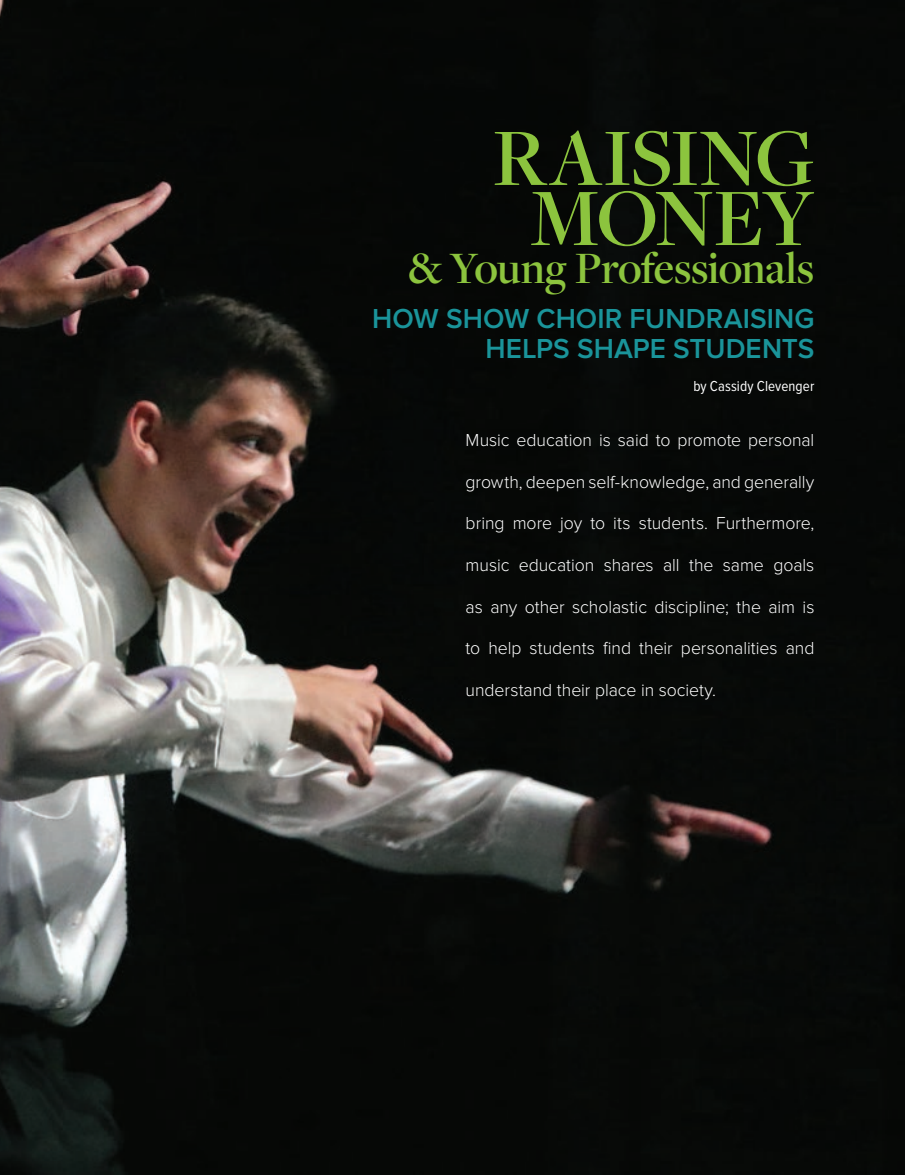
<style>
.page{position:relative;width:905px;height:1175px;background:#fff}
.page>*{position:absolute;margin:0;border:0;box-sizing:border-box;transform-origin:0 0}
.t1{font:600 84.6px/60px "Freight Disp Pro";letter-spacing:-.02em;color:#8cc43e;text-align:center}
.t2{font:600 46.65px "Freight Disp Pro";letter-spacing:-.01em;color:#8cc43e}
.t3{font:600 28.5px/30px "Proxima Nova";letter-spacing:.005em;color:#1a949a;text-align:right}
.t4{font:300 18px "Proxima Nova";letter-spacing:-.005em;color:#fff}
.t5{font:15px "Proxima Nova Cond";letter-spacing:.005em;color:#fff}
</style>
<div class="page">
<img style="left:0;top:0;width:904px;height:1174px">
<h1 class="t1" style="left:493px;top:125px;width:323px">RAISING<br>MONEY</h1>
<h2 class="t2" style="left:409px;top:237px;width:407px">&amp; Young Professionals</h2>
<h3 class="t3" style="left:372px;top:304px;width:443px">HOW SHOW CHOIR FUNDRAISING<br>HELPS SHAPE STUDENTS</h3>
<p class="t5" style="left:693px;top:379px;width:122px">by Cassidy Clevenger</p>
<p class="t4" style="left:465px;top:432px;width:350px">Music education is said to promote personal</p>
<p class="t4" style="left:465px;top:474px;width:350px">growth, deepen self-knowledge, and generally</p>
<p class="t4" style="left:465px;top:515px;width:350px">bring more joy to its students. Furthermore,</p>
<p class="t4" style="left:465px;top:557px;width:350px">music education shares all the same goals</p>
<p class="t4" style="left:465px;top:598px;width:350px">as any other scholastic discipline; the aim is</p>
<p class="t4" style="left:465px;top:640px;width:350px">to help students find their personalities and</p>
<p class="t4" style="left:465px;top:681px;width:252px">understand their place in society.</p>
</div>
